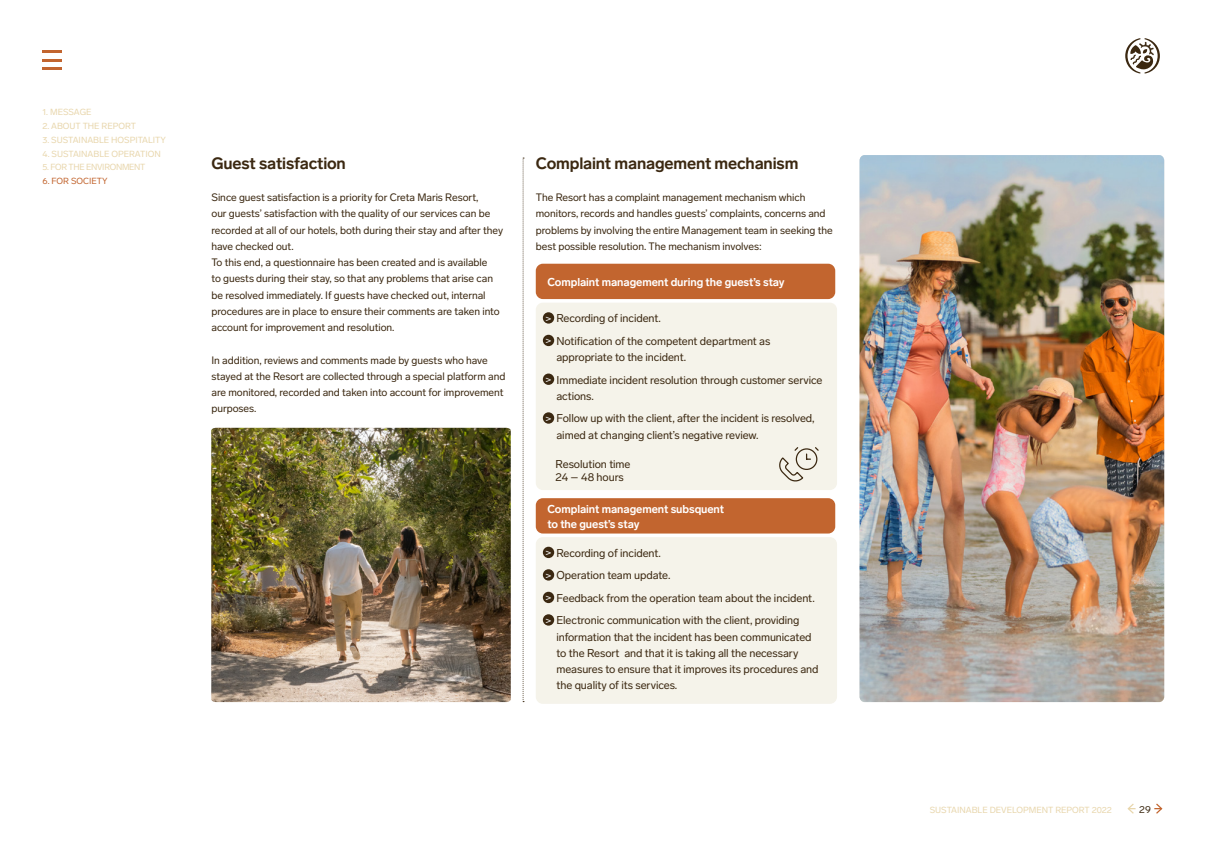
<style>
.page{position:relative;width:1205px;height:851px;background:#fff}
.page>*{position:absolute;margin:0;border:0;box-sizing:border-box;transform-origin:0 0}
.t1{font:700 16.25px "Lab Grotesque";letter-spacing:-.01em;color:#3b2811}
.t2{font:11.25px/22.5px "Lab Grotesque";letter-spacing:-.005em;color:#3b2811}
.t3{font:700 11.25px/15px "Lab Grotesque";letter-spacing:-.005em;color:#fff}
.t4{font:10.62px/16.2px "Lab Grotesque";letter-spacing:-.005em;color:#3b2811}
.t5{font:10px "Lab Grotesque";color:#3b2811}
.t6{font:8.75px "Lab Grotesque";color:#e8d6ac}
.t7{font:8.75px "Lab Grotesque";letter-spacing:-.03em;color:#e8d6ac}
.t8{font:8.75px "Lab Grotesque";color:#c2652f}
.s1{font-size:10px;color:#fff}
</style>
<div class="page">
<hr style="left:43px;top:67px;width:19px;height:3px;background:#c2652f">
<hr style="left:43px;top:59px;width:19px;height:3px;background:#c2652f">
<hr style="left:43px;top:50px;width:19px;height:3px;background:#c2652f">
<svg style="left:1154px;top:803px;width:9px;height:11px"></svg>
<svg style="left:1127px;top:803px;width:8px;height:11px"></svg>
<svg style="left:1125px;top:38px;width:35px;height:36px"></svg>
<img style="left:211px;top:428px;width:300px;height:274px">
<img style="left:859px;top:155px;width:305px;height:547px">
<svg style="left:522px;top:157px;width:2px;height:545px"></svg>
<div style="left:536px;top:302px;width:301px;height:188px;background:#f5f3ea;border-radius:7px"></div>
<div style="left:536px;top:537px;width:301px;height:166px;background:#f5f3ea;border-radius:7px"></div>
<div style="left:543px;top:312px;width:11px;height:11px;background:#3b2811;border-radius:50%"></div>
<div style="left:543px;top:335px;width:11px;height:11px;background:#3b2811;border-radius:50%"></div>
<div style="left:543px;top:373px;width:11px;height:12px;background:#3b2811;border-radius:50%"></div>
<div style="left:543px;top:412px;width:11px;height:11px;background:#3b2811;border-radius:50%"></div>
<div style="left:543px;top:546px;width:11px;height:12px;background:#3b2811;border-radius:50%"></div>
<div style="left:543px;top:569px;width:11px;height:11px;background:#3b2811;border-radius:50%"></div>
<div style="left:543px;top:591px;width:11px;height:12px;background:#3b2811;border-radius:50%"></div>
<div style="left:543px;top:614px;width:11px;height:11px;background:#3b2811;border-radius:50%"></div>
<div style="left:536px;top:264px;width:299px;height:35px;background:#c2652f;border-radius:7px"></div>
<div style="left:536px;top:498px;width:299px;height:35px;background:#c2652f;border-radius:7px"></div>
<svg style="left:779px;top:447px;width:40px;height:35px"></svg>
<p class="t6" style="left:43px;top:107px;width:50px">1. MESSAGE</p>
<p class="t6" style="left:43px;top:120px;width:95px">2. ABOUT THE REPORT</p>
<p class="t6" style="left:43px;top:134px;width:125px">3. SUSTAINABLE HOSPITALITY</p>
<p class="t6" style="left:43px;top:148px;width:120px">4. SUSTAINABLE OPERATION</p>
<p class="t7" style="left:43px;top:161px;width:104px">5. FOR THE ENVIRONMENT</p>
<p class="t8" style="left:43px;top:175px;width:67px">6. FOR SOCIETY</p>
<h1 class="t1" style="left:211px;top:152px;width:136px">Guest satisfaction</h1>
<h1 class="t1" style="left:536px;top:152px;width:264px">Complaint management mechanism</h1>
<p class="t4" style="left:211px;top:189px;width:293px">Since guest satisfaction is a priority for Creta Maris Resort,<br>our guests’ satisfaction with the quality of our services can be recorded at all of our hotels, both during their stay and after they have checked out.<br>To this end, a questionnaire has been created and is available<br>to guests during their stay, so that any problems that arise can be resolved immediately. If guests have checked out, internal procedures are in place to ensure their comments are taken into account for improvement and resolution.</p>
<p class="t4" style="left:211px;top:351px;width:295px">In addition, reviews and comments made by guests who have stayed at the Resort are collected through a special platform and are monitored, recorded and taken into account for improvement purposes.</p>
<p class="t4" style="left:536px;top:189px;width:298px">The Resort has a complaint management mechanism which monitors, records and handles guests’ complaints, concerns and problems by involving the entire Management team in seeking the best possible resolution. The mechanism involves:</p>
<p class="t3" style="left:547px;top:274px;width:239px">Complaint management during the guest’s stay</p>
<p class="t2" style="left:545px;top:307px;width:226px"><span class="s1">&gt;</span> Recording of incident.<br><span class="s1">&gt;</span> Notification of the competent department as</p>
<p class="t2" style="left:545px;top:345px;width:278px;text-indent:11px">appropriate to the incident.<br><span class="s1">&gt;</span> Immediate incident resolution through customer service</p>
<p class="t2" style="left:545px;top:384px;width:270px;text-indent:11px">actions.<br><span class="s1">&gt;</span> Follow up with the client, after the incident is resolved,</p>
<p class="t2" style="left:556px;top:423px;width:204px">aimed at changing client’s negative review.</p>
<p class="t2" style="left:555px;top:456px;width:76px;line-height:13.8px">Resolution time<br>24 – 48 hours</p>
<p class="t3" style="left:547px;top:501px;width:178px">Complaint management subsquent to the guest’s stay</p>
<p class="t2" style="left:545px;top:541px;width:271px"><span class="s1">&gt;</span> Recording of incident.<br><span class="s1">&gt;</span> Operation team update.<br><span class="s1">&gt;</span> Feedback from the operation team about the incident. <span class="s1">&gt;</span> Electronic communication with the client, providing</p>
<p class="t2" style="left:556px;top:628px;width:264px;line-height:16.2px">information that the incident has been communicated to the Resort and that it is taking all the necessary measures to ensure that it improves its procedures and the quality of its services.</p>
<p class="t6" style="left:930px;top:803px;width:184px">SUSTAINABLE DEVELOPMENT REPORT 2022</p>
<p class="t5" style="left:1139px;top:802px;width:13px">29</p>
</div>
